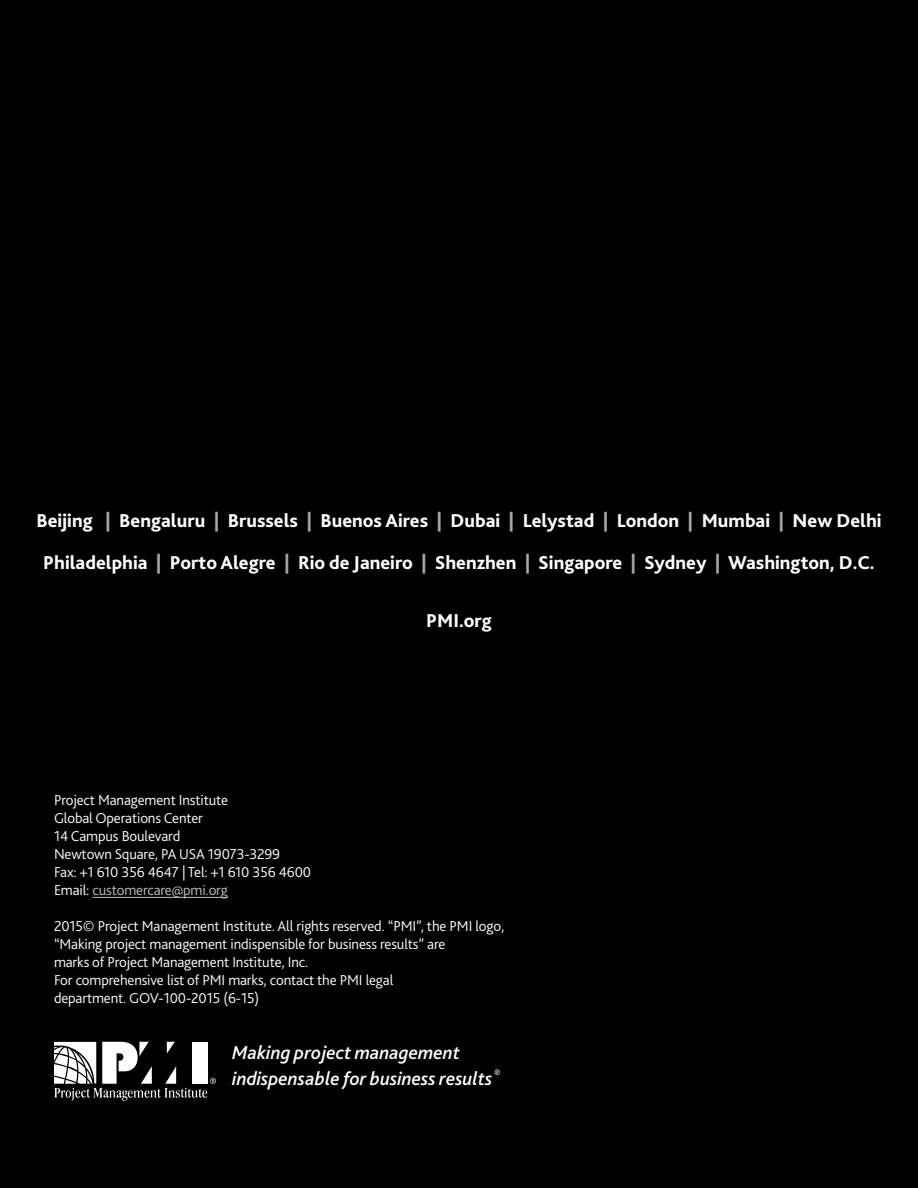
<style>
.page{position:relative;width:918px;height:1188px;background:#000}
.page>*{position:absolute;margin:0;border:0;box-sizing:border-box;transform-origin:0 0}
.t1{font:800 19.5px/41.2px "Bliss 2";color:#fff;text-align:center}
.t2{font:italic 500 19.5px/25.5px "Bliss 2";color:#fff}
.t3{font:300 15px/18px "Bliss 2";letter-spacing:-.01em;color:#fff}
.t4{font:italic 500 11.4px "Bliss 2";color:#fff}
.s1{color:#a7a9ac}
.s2{color:#bcbec0}
</style>
<div class="page">
<svg style="left:54px;top:1042px;width:162px;height:59px"></svg>
<hr style="left:93px;top:897px;width:135px;height:1px;background:#bcbec0">
<h1 class="t1" style="left:36px;top:500px;width:847px">Beijing <span class="s1">|</span> Bengaluru <span class="s1">|</span> Brussels <span class="s1">|</span> Buenos Aires <span class="s1">|</span> Dubai <span class="s1">|</span> Lelystad <span class="s1">|</span> London <span class="s1">|</span> Mumbai <span class="s1">|</span> New Delhi<br>Philadelphia <span class="s1">|</span> Porto Alegre <span class="s1">|</span> Rio de Janeiro <span class="s1">|</span> Shenzhen <span class="s1">|</span> Singapore <span class="s1">|</span> Sydney <span class="s1">|</span> Washington, D.C.</h1>
<h1 class="t1" style="left:426px;top:599px;width:67px">PMI.org</h1>
<p class="t3" style="left:54px;top:791px;width:259px">Project Management Institute<br>Global Operations Center<br>14 Campus Boulevard<br>Newtown Square, PA USA 19073-3299<br>Fax: +1 610 356 4647 | Tel: +1 610 356 4600<br>Email: <span class="s2">customercare@pmi.org</span></p>
<p class="t3" style="left:54px;top:917px;width:452px">2015© Project Management Institute. All rights reserved. “PMI”, the PMI logo, “Making project management indispensible for business results” are<br>marks of Project Management Institute, Inc.<br>For comprehensive list of PMI marks, contact the PMI legal<br>department. GOV-100-2015 (6-15)</p>
<h1 class="t2" style="left:232px;top:1040px;width:262px">Making project management indispensable for business results</h1>
<p class="t4" style="left:494px;top:1066px;width:8px">®</p>
</div>
